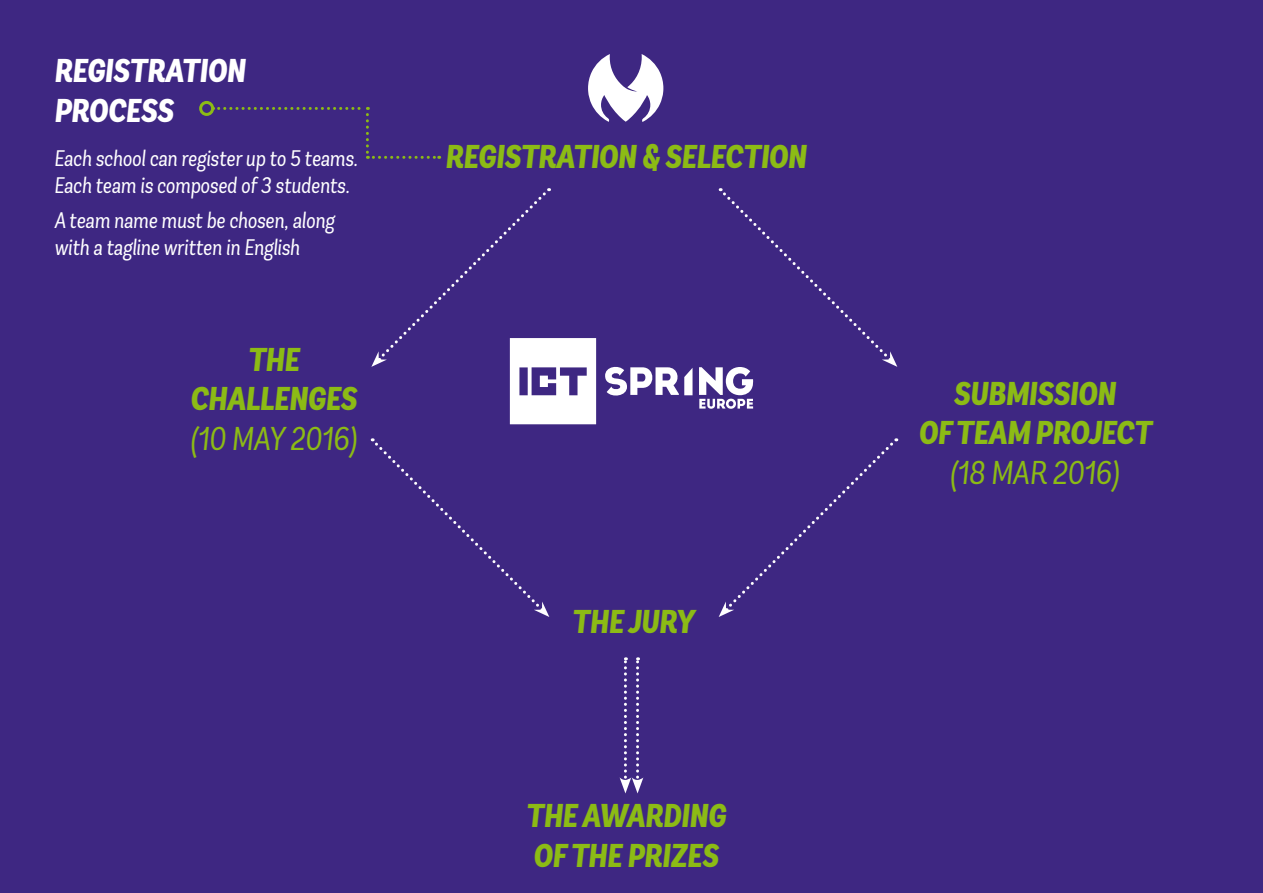
<style>
.page{position:relative;width:1263px;height:893px;background:#3e2782}
.page>*{position:absolute;margin:0;border:0;box-sizing:border-box;transform-origin:0 0}
.t1{font:italic 800 condensed 33px/39.6px "Andes";color:#8cbb15;text-align:center}
.t2{font:italic condensed 33px "Andes";color:#8cbb15}
.t3{font:italic 800 condensed 33px/39.6px "Andes";color:#fff}
.t4{font:italic condensed 22.5px/27px "Andes";color:#fff}
</style>
<div class="page">
<svg style="left:588px;top:54px;width:75px;height:68px"></svg>
<svg style="left:719px;top:438px;width:178px;height:179px"></svg>
<svg style="left:372px;top:438px;width:177px;height:179px"></svg>
<svg style="left:620px;top:657px;width:23px;height:136px"></svg>
<svg style="left:605px;top:366px;width:87px;height:30px"></svg>
<svg style="left:699px;top:188px;width:198px;height:221px"></svg>
<svg style="left:371px;top:188px;width:225px;height:236px"></svg>
<svg style="left:213px;top:107px;width:227px;height:52px"></svg>
<div style="left:199px;top:101px;width:15px;height:15px;border:3px solid #8cbb15;border-radius:50%"></div>
<h1 class="t3" style="left:54px;top:52px;width:193px">REGISTRATION<br>PROCESS</h1>
<p class="t4" style="left:54px;top:144px;width:305px">Each school can register up to 5 teams.<br>Each team is composed of 3 students.</p>
<p class="t4" style="left:54px;top:207px;width:282px">A team name must be chosen, along with a tagline written in English</p>
<h1 class="t1" style="left:190px;top:341px;width:168px">THE<br>CHALLENGES</h1>
<h1 class="t2" style="left:190px;top:419px;width:168px">(10 MAY 2016)</h1>
<h1 class="t1" style="left:445px;top:138px;width:363px">REGISTRATION &amp; SELECTION</h1>
<h1 class="t1" style="left:572px;top:603px;width:124px">THE JURY</h1>
<h1 class="t1" style="left:526px;top:797px;width:201px;text-align:left">THE AWARDING<br>OF THE PRIZES</h1>
<h1 class="t1" style="left:918px;top:375px;width:234px">SUBMISSION<br>OF TEAM PROJECT</h1>
<h1 class="t2" style="left:950px;top:453px;width:171px">(18 MAR 2016)</h1>
</div>
